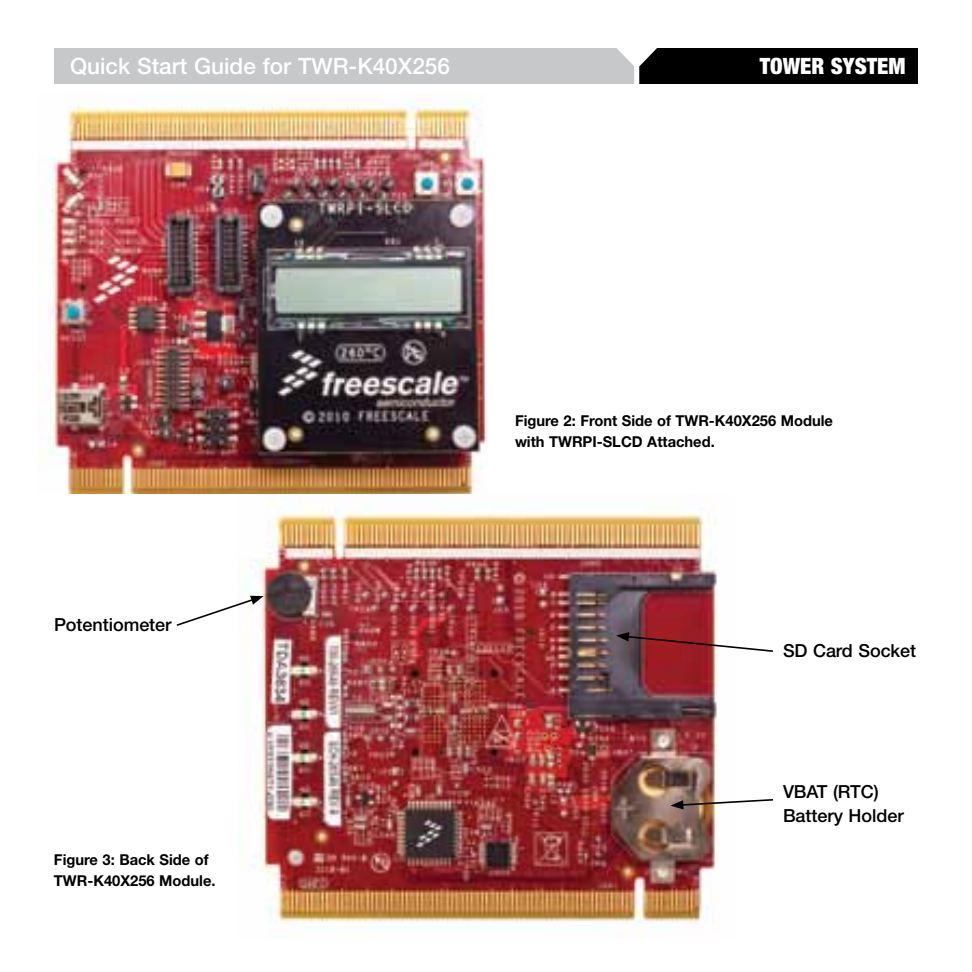
<style>
.page{position:relative;width:972px;height:972px;background:#fff}
.page>*{position:absolute;margin:0;border:0;box-sizing:border-box;transform-origin:0 0}
.t1{font:500 22.5px "Helvetica Neue LT Pro";color:#fff}
.t2{font:900 condensed 22.5px "Helvetica Neue LT Pro";color:#fff}
.t3{font:500 18px/24px "Helvetica Neue LT Pro";color:#000}
.t4{font:700 15px/21px "Helvetica Neue LT Pro";color:#000}
</style>
<div class="page">
<svg style="left:54px;top:48px;width:864px;height:36px;background:#88898a"></svg>
<img style="left:244px;top:494px;width:474px;height:444px">
<img style="left:47px;top:102px;width:441px;height:392px">
<svg style="left:616px;top:632px;width:157px;height:21px"></svg>
<svg style="left:671px;top:798px;width:103px;height:12px"></svg>
<svg style="left:176px;top:596px;width:88px;height:31px"></svg>
<h1 class="t1" style="left:70px;top:52px;width:381px">Quick Start Guide for TWR-K40X256</h1>
<h1 class="t2" style="left:760px;top:52px;width:147px">TOWER SYSTEM</h1>
<p class="t3" style="left:54px;top:612px;width:119px">Potentiometer</p>
<p class="t4" style="left:54px;top:848px;width:163px">Figure 3: Back Side of<br>TWR-K40X256 Module.</p>
<p class="t4" style="left:515px;top:409px;width:320px">Figure 2: Front Side of TWR-K40X256 Module with TWRPI-SLCD Attached.</p>
<p class="t3" style="left:783px;top:638px;width:135px">SD Card Socket</p>
<p class="t3" style="left:783px;top:779px;width:122px">VBAT (RTC)<br>Battery Holder</p>
</div>
